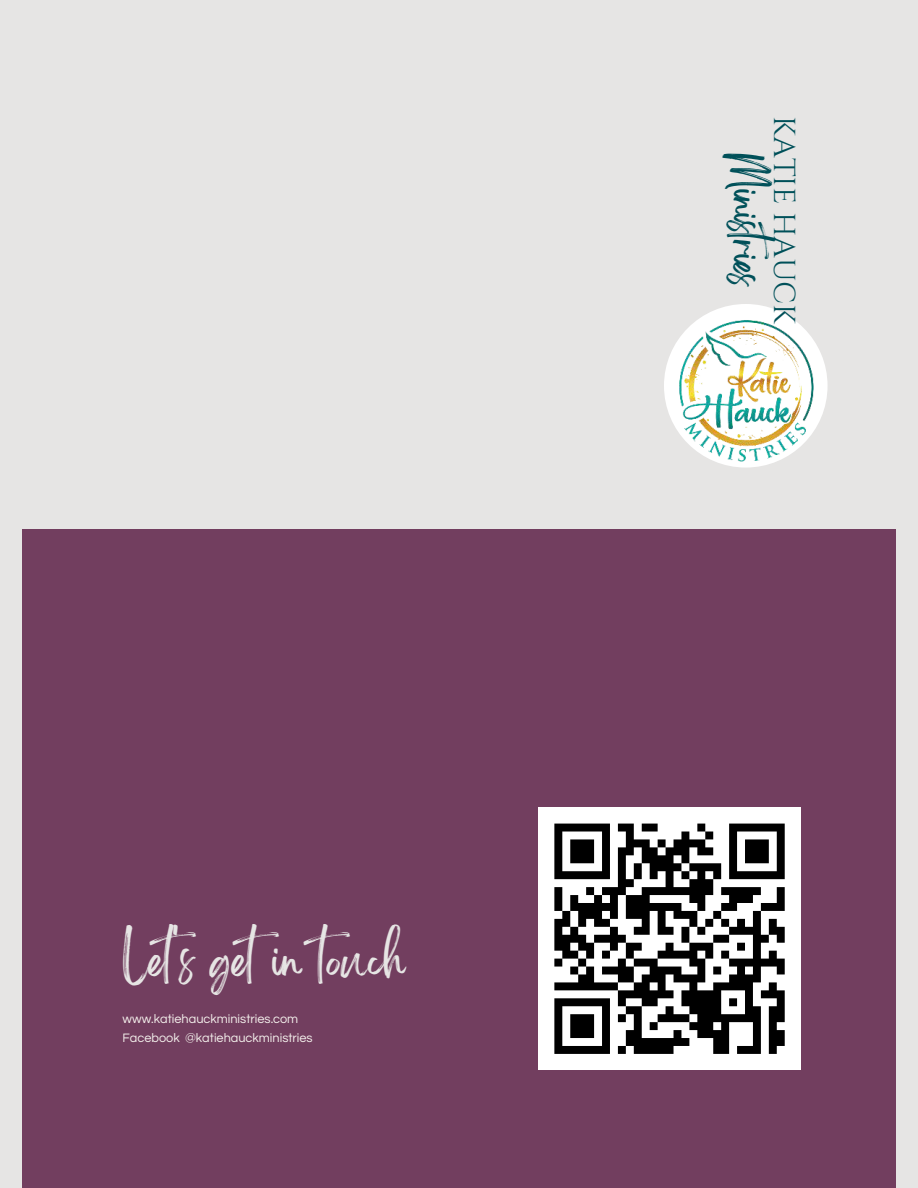
<style>
.page{position:relative;width:918px;height:1188px;background:#e6e5e4}
.page>*{position:absolute;margin:0;border:0;box-sizing:border-box;transform-origin:0 0}
.t1{font:39.45px "Brightwall";color:#e6e5e4}
.t2{font:31.8px "Brightwall";color:#005059}
.t3{font:30.15px "Cinzel";color:#005059}
.t4{font:12.75px/19px "Questrial";color:#f4f0ec}
</style>
<div class="page">
<div style="left:22px;top:530px;width:873px;height:658px;background:#723e5f"></div>
<img style="left:664px;top:310px;width:164px;height:158px">
<div style="left:538px;top:808px;width:263px;height:262px;background:#fff"></div>
<svg style="left:554px;top:823px;width:231px;height:231px"></svg>
<h1 class="t1" style="left:123px;top:947px;width:284px">Let's getin touch</h1>
<p class="t4" style="left:123px;top:1010px;width:192px">www.katiehauckministries.com<br>Facebook @katiehauckministries</p>
<h3 class="t3" style="left:802px;top:116px;width:210px;rotate:90deg">KATIE HAUCK</h3>
<h2 class="t2" style="left:757px;top:154px;width:136px;rotate:90deg">Ministries</h2>
</div>
